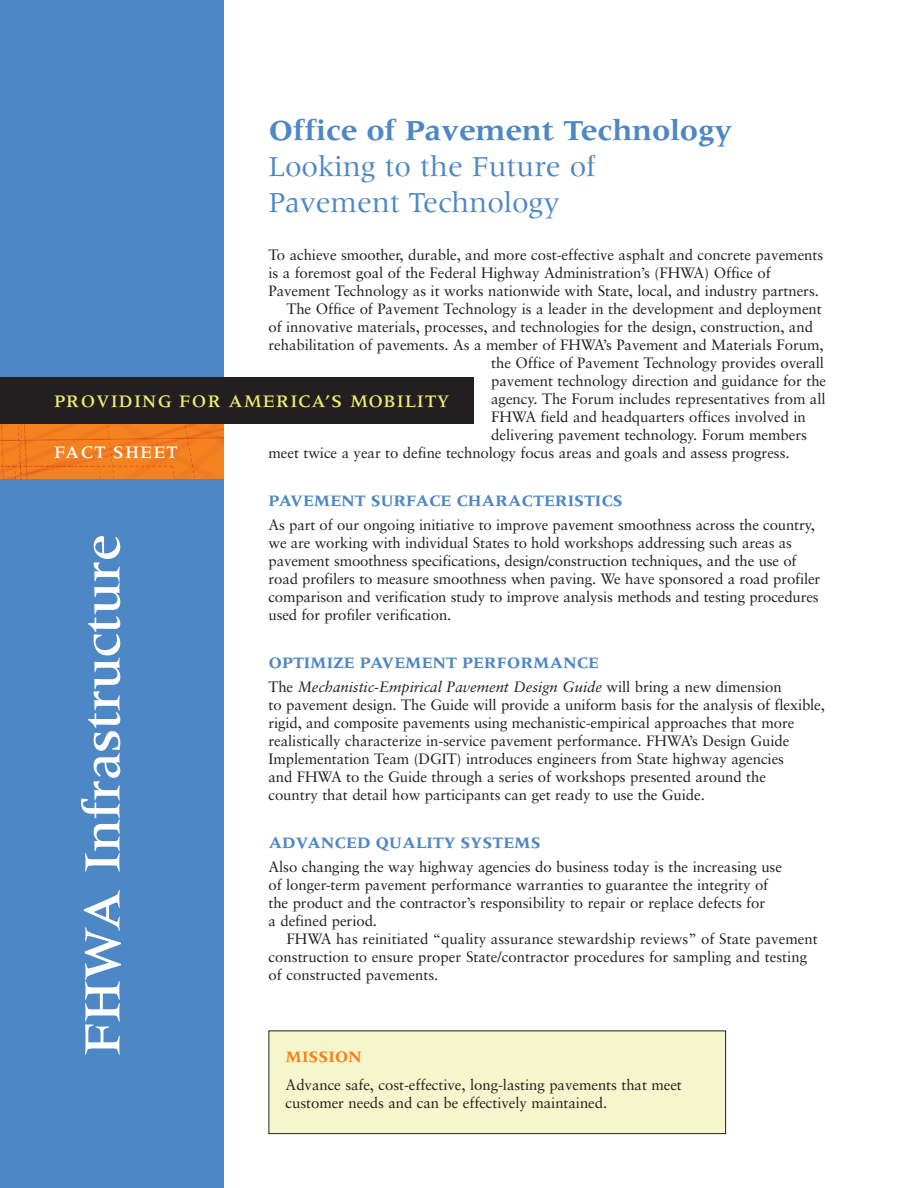
<style>
.page{position:relative;width:918px;height:1188px;background:#fff}
.page>*{position:absolute;margin:0;border:0;box-sizing:border-box;transform-origin:0 0}
.t1{font:500 54px "Meridien";color:#fff}
.t2{font:30px/36px "Meridien";letter-spacing:-.005em;color:#4d87c6}
.t3{font:700 30px "Meridien";letter-spacing:-.005em;color:#4d87c6}
.t4{font:500 18.3px "Meridien";letter-spacing:.055em;color:#f0ed6e}
.t5{font:500 18.3px "Meridien";letter-spacing:.055em;color:#fff}
.t6{font:700 16.5px "Meridien";letter-spacing:-.005em;color:#4d87c6}
.t7{font:700 16.5px "Meridien";letter-spacing:-.005em;color:#f58220}
.t8{font:15px/18px "Sabon";letter-spacing:-.005em;color:#231f20}
.s1{font-style:italic}
</style>
<div class="page">
<div style="left:0;top:0;width:224px;height:1188px;background:#4d87c6"></div>
<img style="left:0;top:424px;width:224px;height:55px">
<div style="left:0;top:377px;width:473px;height:47px;background:#231f20"></div>
<div style="left:269px;top:1031px;width:457px;height:103px;background:#f5f6cb"></div>
<div style="left:268px;top:1030px;width:458px;height:104px;border:1px solid #231f20"></div>
<h2 class="t3" style="left:268px;top:118px;width:465px">Office of Pavement Technology</h2>
<h2 class="t2" style="left:268px;top:151px;width:329px">Looking to the Future of<br>Pavement Technology</h2>
<p class="t8" style="left:268px;top:248px;width:556px">To achieve smoother, durable, and more cost-effective asphalt and concrete pavements</p>
<p class="t8" style="left:268px;top:266px;width:504px">is a foremost goal of the Federal Highway Administration’s (FHWA) Office of</p>
<p class="t8" style="left:268px;top:284px;width:552px">Pavement Technology as it works nationwide with State, local, and industry partners.</p>
<p class="t8" style="left:286px;top:302px;width:537px">The Office of Pavement Technology is a leader in the development and deployment</p>
<p class="t8" style="left:268px;top:320px;width:546px">of innovative materials, processes, and technologies for the design, construction, and</p>
<p class="t8" style="left:268px;top:338px;width:557px">rehabilitation of pavements. As a member of FHWA’s Pavement and Materials Forum,</p>
<p class="t8" style="left:491px;top:356px;width:334px">the Office of Pavement Technology provides overall</p>
<p class="t8" style="left:491px;top:374px;width:337px">pavement technology direction and guidance for the</p>
<p class="t8" style="left:491px;top:392px;width:336px">agency. The Forum includes representatives from all</p>
<p class="t8" style="left:491px;top:410px;width:316px">FHWA field and headquarters offices involved in</p>
<p class="t8" style="left:491px;top:428px;width:317px">delivering pavement technology. Forum members</p>
<p class="t8" style="left:268px;top:446px;width:523px">meet twice a year to define technology focus areas and goals and assess progress.</p>
<p class="t6" style="left:268px;top:495px;width:356px">PAVEMENT SURFACE CHARACTERISTICS</p>
<p class="t8" style="left:268px;top:518px;width:553px">As part of our ongoing initiative to improve pavement smoothness across the country, we are working with individual States to hold workshops addressing such areas as pavement smoothness specifications, design/construction techniques, and the use of road profilers to measure smoothness when paving. We have sponsored a road profiler comparison and verification study to improve analysis methods and testing procedures used for profiler verification.</p>
<p class="t6" style="left:268px;top:657px;width:332px">OPTIMIZE PAVEMENT PERFORMANCE</p>
<p class="t8" style="left:268px;top:680px;width:558px">The <span class="s1">Mechanistic-Empirical Pavement Design Guide</span> will bring a new dimension<br>to pavement design. The Guide will provide a uniform basis for the analysis of flexible, rigid, and composite pavements using mechanistic-empirical approaches that more realistically characterize in-service pavement performance. FHWA’s Design Guide Implementation Team (DGIT) introduces engineers from State highway agencies<br>and FHWA to the Guide through a series of workshops presented around the<br>country that detail how participants can get ready to use the Guide.</p>
<p class="t6" style="left:268px;top:837px;width:274px">ADVANCED QUALITY SYSTEMS</p>
<p class="t8" style="left:268px;top:860px;width:515px">Also changing the way highway agencies do business today is the increasing use of longer-term pavement performance warranties to guarantee the integrity of the product and the contractor’s responsibility to repair or replace defects for<br>a defined period.</p>
<p class="t8" style="left:268px;top:932px;width:551px;text-indent:18px">FHWA has reinitiated “quality assurance stewardship reviews” of State pavement construction to ensure proper State/contractor procedures for sampling and testing of constructed pavements.</p>
<p class="t4" style="left:54px;top:394px;width:397px">PROVIDING FOR AMERICA’S MOBILITY</p>
<p class="t5" style="left:54px;top:445px;width:125px">FACT SHEET</p>
<h1 class="t1" style="left:81px;top:1055px;width:523px;rotate:-90deg">FHWA Infrastructure</h1>
<p class="t7" style="left:286px;top:1051px;width:78px">MISSION</p>
<p class="t8" style="left:286px;top:1077px;width:398px">Advance safe, cost-effective, long-lasting pavements that meet customer needs and can be effectively maintained.</p>
</div>
